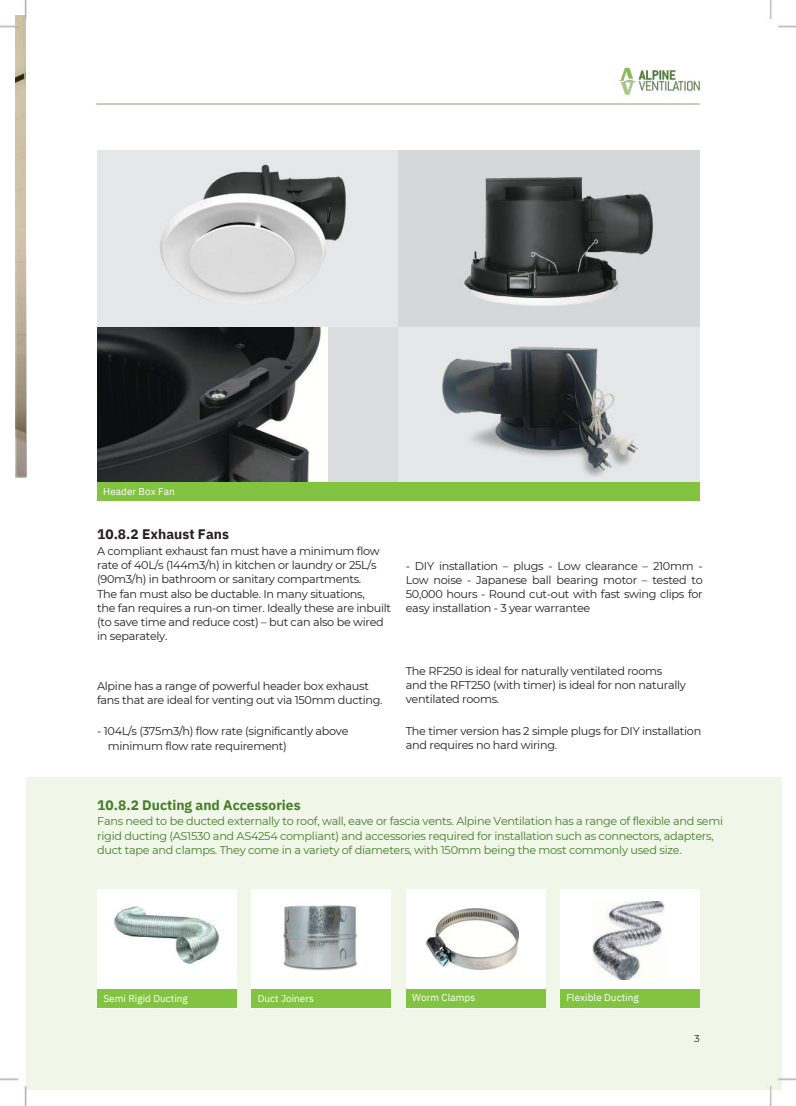
<style>
.page{position:relative;width:796px;height:1106px;background:#fff}
.page>*{position:absolute;margin:0;border:0;box-sizing:border-box;transform-origin:0 0}
.t1{font:700 13.75px "IBM Plex Sans";color:#447d28}
.t2{font:700 13.75px "IBM Plex Sans";color:#231f20}
.t3{font:11.25px/14px "Montserrat";letter-spacing:-.025em;color:#231f20}
.t4{font:11.25px/14px "Montserrat";letter-spacing:-.025em;color:#447d28}
.t5{font:10px "IBM Plex Sans";color:#fff}
.t6{font:10px "Montserrat";color:#231f20}
</style>
<div class="page">
<img style="left:0;top:0;width:796px;height:1105px">
<p class="t5" style="left:103px;top:484px;width:73px">Header Box Fan</p>
<p class="t2" style="left:97px;top:525px;width:133px">10.8.2 Exhaust Fans</p>
<p class="t3" style="left:97px;top:544px;width:296px">A compliant exhaust fan must have a minimum flow rate of 40L/s (144m3/h) in kitchen or laundry or 25L/s (90m3/h) in bathroom or sanitary compartments.<br>The fan must also be ductable. In many situations,<br>the fan requires a run-on timer. Ideally these are inbuilt (to save time and reduce cost) – but can also be wired in separately.</p>
<p class="t3" style="left:97px;top:678px;width:287px">Alpine has a range of powerful header box exhaust fans that are ideal for venting out via 150mm ducting.</p>
<p class="t3" style="left:108px;top:723px;width:242px;line-height:15px;text-indent:-11px">- 104L/s (375m3/h) flow rate (significantly above minimum flow rate requirement)</p>
<p class="t3" style="left:406px;top:558px;width:298px;text-align:justify">- DIY installation – plugs - Low clearance – 210mm - Low noise - Japanese ball bearing motor – tested to 50,000 hours - Round cut-out with fast swing clips for easy installation - 3 year warrantee</p>
<p class="t3" style="left:406px;top:663px;width:282px">The RF250 is ideal for naturally ventilated rooms and the RFT250 (with timer) is ideal for non naturally ventilated rooms.</p>
<p class="t3" style="left:406px;top:723px;width:297px">The timer version has 2 simple plugs for DIY installation and requires no hard wiring.</p>
<p class="t1" style="left:97px;top:795px;width:205px">10.8.2 Ducting and Accessories</p>
<p class="t4" style="left:97px;top:814px;width:627px">Fans need to be ducted externally to roof, wall, eave or fascia vents. Alpine Ventilation has a range of flexible and semi rigid ducting (AS1530 and AS4254 compliant) and accessories required for installation such as connectors, adapters, duct tape and clamps. They come in a variety of diameters, with 150mm being the most commonly used size.</p>
<p class="t5" style="left:103px;top:991px;width:86px">Semi Rigid Ducting</p>
<p class="t5" style="left:258px;top:991px;width:58px">Duct Joiners</p>
<p class="t5" style="left:412px;top:991px;width:65px">Worm Clamps</p>
<p class="t5" style="left:566px;top:991px;width:74px">Flexible Ducting</p>
<p class="t6" style="left:694px;top:1031px;width:7px">3</p>
</div>
